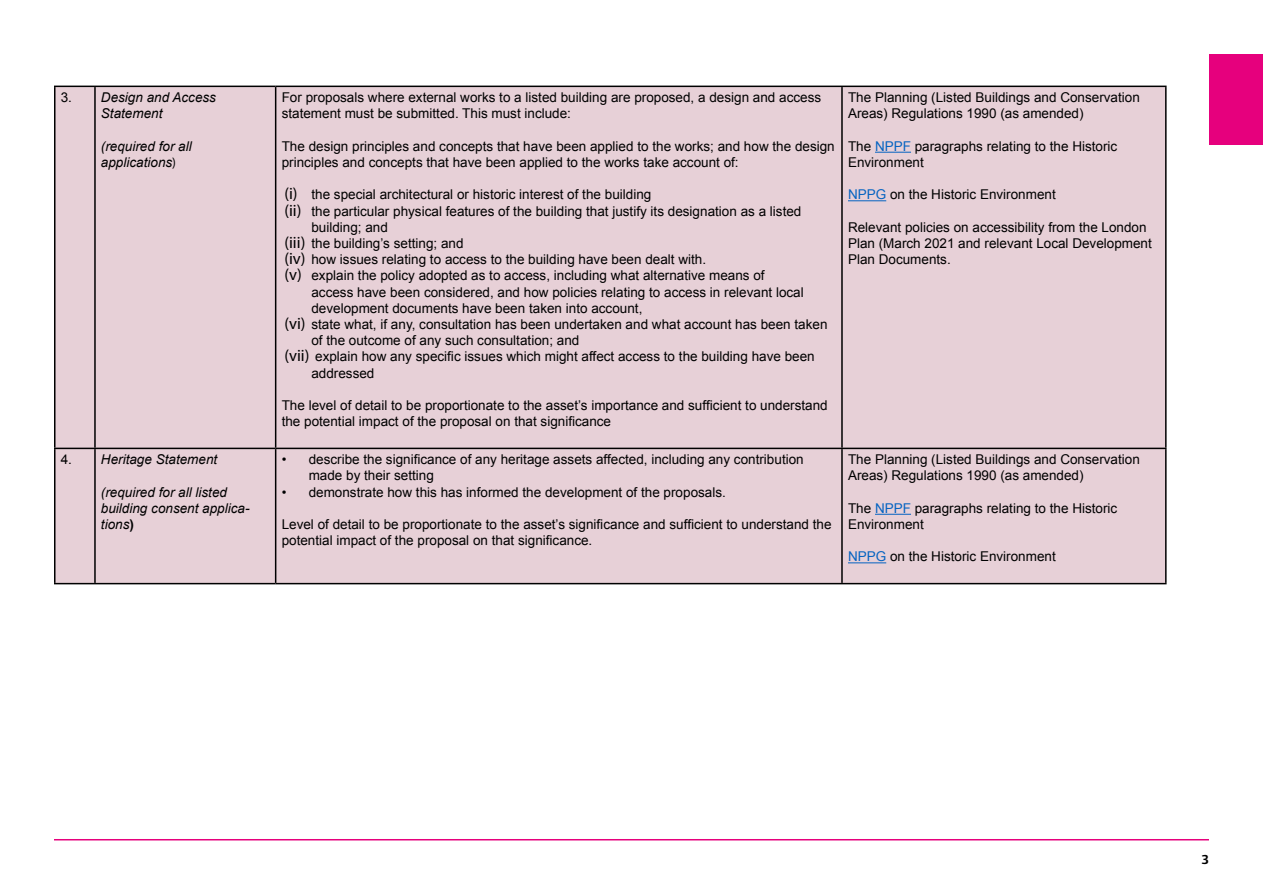
<style>
.page{position:relative;width:1263px;height:893px;background:#fff}
.page>*{position:absolute;margin:0;border:0;box-sizing:border-box;transform-origin:0 0}
.t1{font:13.5px/16.2px "Arial";color:#000}
.t2{font:italic 13.5px/16.2px "Arial";color:#000}
.t3{font:700 13.5px "Foundry Form Sans";color:#000}
.s1{font-family:"Myriad Pro";font-style:normal}
.s2{font-weight:700;font-style:normal}
.s3{font-family:"Myriad Pro";font-size:16.5px}
.s4{color:#0563c1}
</style>
<div class="page">
<hr style="left:54px;top:839px;width:1155px;height:1px;background:#e6007d">
<div style="left:1209px;top:54px;width:54px;height:90px;background:#e6007d"></div>
<div style="left:56px;top:87px;width:1109px;height:496px;background:#e7d0d7"></div>
<hr style="left:54px;top:86px;width:41px;height:1px;background:#000">
<hr style="left:54px;top:87px;width:2px;height:361px;background:#000">
<hr style="left:95px;top:86px;width:181px;height:1px;background:#000">
<hr style="left:94px;top:87px;width:2px;height:361px;background:#000">
<hr style="left:276px;top:86px;width:566px;height:1px;background:#000">
<hr style="left:275px;top:87px;width:1px;height:361px;background:#000">
<hr style="left:842px;top:86px;width:324px;height:1px;background:#000">
<hr style="left:841px;top:87px;width:2px;height:361px;background:#000">
<hr style="left:1165px;top:87px;width:1px;height:361px;background:#000">
<hr style="left:54px;top:448px;width:41px;height:1px;background:#000">
<hr style="left:54px;top:449px;width:2px;height:134px;background:#000">
<hr style="left:95px;top:448px;width:181px;height:1px;background:#000">
<hr style="left:94px;top:449px;width:2px;height:134px;background:#000">
<hr style="left:276px;top:448px;width:566px;height:1px;background:#000">
<hr style="left:275px;top:449px;width:1px;height:134px;background:#000">
<hr style="left:842px;top:448px;width:324px;height:1px;background:#000">
<hr style="left:841px;top:449px;width:2px;height:134px;background:#000">
<hr style="left:1165px;top:449px;width:1px;height:134px;background:#000">
<hr style="left:54px;top:583px;width:41px;height:1px;background:#000">
<hr style="left:95px;top:583px;width:181px;height:1px;background:#000">
<hr style="left:276px;top:583px;width:566px;height:1px;background:#000">
<hr style="left:842px;top:583px;width:324px;height:1px;background:#000">
<hr style="left:875px;top:152px;width:36px;height:1px;background:#0563c1">
<hr style="left:848px;top:200px;width:38px;height:1px;background:#0563c1">
<hr style="left:875px;top:514px;width:36px;height:1px;background:#0563c1">
<hr style="left:848px;top:562px;width:38px;height:1px;background:#0563c1">
<p class="t1" style="left:61px;top:89px;width:13px">3.</p>
<p class="t2" style="left:101px;top:90px;width:117px">Design and Access</p>
<p class="t2" style="left:101px;top:106px;width:63px">Statement</p>
<p class="t2" style="left:101px;top:138px;width:92px">(required for all</p>
<p class="t2" style="left:101px;top:154px;width:77px">applications<span class="s1">)</span></p>
<p class="t1" style="left:61px;top:451px;width:13px">4.</p>
<p class="t2" style="left:101px;top:452px;width:118px">Heritage Statement</p>
<p class="t2" style="left:101px;top:484px;width:128px">(required for all listed</p>
<p class="t2" style="left:101px;top:500px;width:150px">building consent applica&shy;tions<span class="s2">)</span></p>
<p class="t1" style="left:282px;top:89px;width:541px">For proposals where external works to a listed building are proposed, a design and access statement must be submitted. This must include:</p>
<p class="t1" style="left:282px;top:138px;width:555px">The design principles and concepts that have been applied to the works; and how the design principles and concepts that have been applied to the works take account of:</p>
<p class="t1" style="left:284px;top:187px;width:368px"><span class="s3">(i)</span> the special architectural or historic interest of the building</p>
<p class="t1" style="left:311px;top:203px;width:491px;text-indent:-27px"><span class="s3">(ii)</span> the particular physical features of the building that justify its designation as a listed building; and</p>
<p class="t1" style="left:284px;top:235px;width:181px"><span class="s3">(iii)</span> the building’s setting; and</p>
<p class="t1" style="left:284px;top:251px;width:423px"><span class="s3">(iv)</span> how issues relating to access to the building have been dealt with.</p>
<p class="t1" style="left:311px;top:268px;width:494px;text-indent:-27px"><span class="s3">(v)</span> explain the policy adopted as to access, including what alternative means of access have been considered, and how policies relating to access in relevant local development documents have been taken into account,</p>
<p class="t1" style="left:311px;top:316px;width:518px;text-indent:-27px"><span class="s3">(vi)</span> state what, if any, consultation has been undertaken and what account has been taken of the outcome of any such consultation; and</p>
<p class="t1" style="left:311px;top:349px;width:505px;text-indent:-27px"><span class="s3">(vii)</span> explain how any specific issues which might affect access to the building have been addressed</p>
<p class="t1" style="left:282px;top:397px;width:548px">The level of detail to be proportionate to the asset’s importance and sufficient to understand the potential impact of the proposal on that significance</p>
<p class="t1" style="left:309px;top:451px;width:497px;text-indent:-27px">• describe the significance of any heritage assets affected, including any contribution made by their setting</p>
<p class="t1" style="left:282px;top:484px;width:446px">• demonstrate how this has informed the development of the proposals.</p>
<p class="t1" style="left:282px;top:516px;width:551px">Level of detail to be proportionate to the asset’s significance and sufficient to understand the potential impact of the proposal on that significance.</p>
<p class="t1" style="left:848px;top:89px;width:293px">The Planning (Listed Buildings and Conservation<br>Areas) Regulations 1990 (as amended)</p>
<p class="t1" style="left:848px;top:138px;width:271px">The <span class="s4">NPPF</span> paragraphs relating to the Historic</p>
<p class="t1" style="left:848px;top:154px;width:77px">Environment</p>
<p class="t1" style="left:848px;top:187px;width:209px"><span class="s4">NPPG</span> on the Historic Environment</p>
<p class="t1" style="left:848px;top:219px;width:305px">Relevant policies on accessibility from the London<br>Plan (March 2021 and relevant Local Development<br>Plan Documents.</p>
<p class="t1" style="left:848px;top:451px;width:293px">The Planning (Listed Buildings and Conservation<br>Areas) Regulations 1990 (as amended)</p>
<p class="t1" style="left:848px;top:500px;width:271px">The <span class="s4">NPPF</span> paragraphs relating to the Historic</p>
<p class="t1" style="left:848px;top:516px;width:77px">Environment</p>
<p class="t1" style="left:848px;top:549px;width:209px"><span class="s4">NPPG</span> on the Historic Environment</p>
<p class="t3" style="left:1202px;top:852px;width:9px">3</p>
</div>
